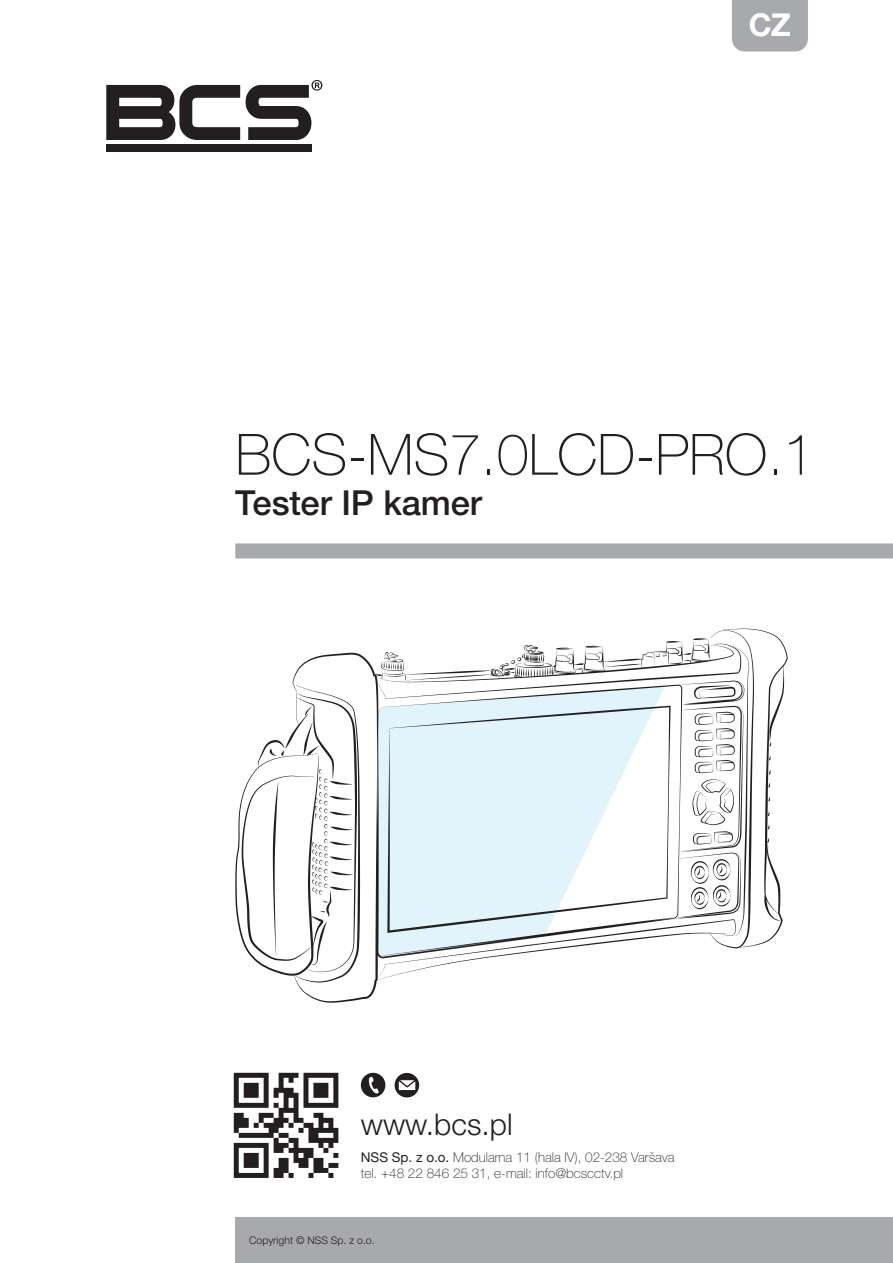
<style>
.page{position:relative;width:893px;height:1263px;background:#fff}
.page>*{position:absolute;margin:0;border:0;box-sizing:border-box;transform-origin:0 0}
.t1{font:100 57px "Helvetica Neue LT Pro";color:#231f20}
.t2{font:500 34.5px "Helvetica Neue LT Pro";letter-spacing:-.005em;color:#231f20}
.Rozdzial{font:700 31.5px "Helvetica Neue LT Pro";color:#fff}
.t3{font:300 30px "Helvetica Neue LT Pro";color:#231f20}
.t4{font:100 13.5px "Helvetica Neue LT Pro";color:#231f20}
.t5{font:300 10.5px "Helvetica Neue LT Pro";color:#231f20}
.s1{font-weight:400}
</style>
<div class="page">
<div style="left:235px;top:543px;width:658px;height:15px;background:#a8a9ad"></div>
<div style="left:235px;top:1218px;width:658px;height:45px;background:#a8a9ad"></div>
<div style="left:732px;top:0;width:76px;height:52px;background:#a8a9ad"></div>
<svg style="left:235px;top:628px;width:553px;height:375px"></svg>
<svg style="left:395px;top:1073px;width:24px;height:24px"></svg>
<svg style="left:361px;top:1073px;width:24px;height:24px"></svg>
<div style="left:106px;top:144px;width:205px;height:8px;background:#231f20"></div>
<svg style="left:106px;top:80px;width:216px;height:60px"></svg>
<svg style="left:234px;top:1073px;width:104px;height:105px"></svg>
<p class="Rozdzial" style="left:749px;top:6px;width:44px">CZ</p>
<p class="t1" style="left:235px;top:422px;width:581px">BCS-MS7.0LCD-PRO.1</p>
<p class="t2" style="left:235px;top:482px;width:248px">Tester IP kamer</p>
<p class="t3" style="left:361px;top:1106px;width:153px">www.bcs.pl</p>
<p class="t4" style="left:361px;top:1149px;width:315px"><span class="s1">NSS Sp. z o.o.</span> Modularna 11 (hala IV), 02-238 Varšava</p>
<p class="t4" style="left:361px;top:1165px;width:264px">tel. +48 22 846 25 31, e-mail: info@bcscctv.pl</p>
<p class="t5" style="left:249px;top:1234px;width:127px">Copyright © NSS Sp. z o.o.</p>
</div>
